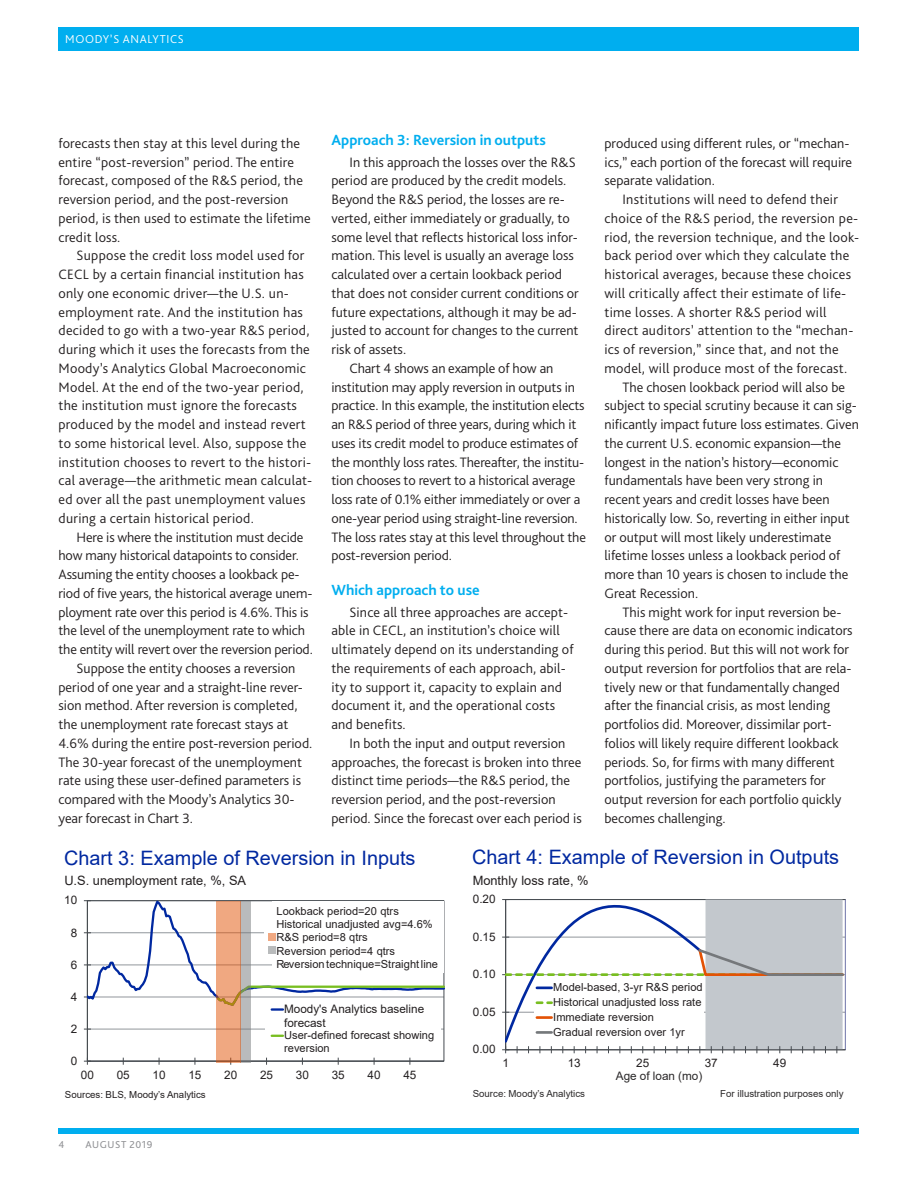
<style>
.page{position:relative;width:918px;height:1188px;background:#fff}
.page>*{position:absolute;margin:0;border:0;box-sizing:border-box;transform-origin:0 0}
.t1{font:19.8px "Arial";color:#0028a0}
.A-Subhead{font:700 15.3px "Bliss Pro";color:#00aeef}
.A-Body{font:300 14.25px/18.8px "Bliss Pro";color:#231f20}
.A-Body-2{font:300 14.25px/18.8px "Bliss Pro";letter-spacing:.02em;color:#231f20}
.t2{font:12.9px "Arial";color:#231f20}
.t3{font:300 12px "Bliss Pro";letter-spacing:.055em;color:#fff}
.t4{font:11.7px/13.5px "Arial";color:#231f20}
.t5{font:11.7px "Arial";color:#2b292a}
.t6{font:11.1px/13.4px "Arial";color:#231f20}
.t7{font:10.5px "Bliss Pro";letter-spacing:.05em;color:#919295}
.t8{font:9.75px "Arial";color:#2b292a}
.t9{font:9.75px "Arial";color:#231f20}
</style>
<div class="page">
<div style="left:58px;top:27px;width:802px;height:24px;background:#00aeef"></div>
<div style="left:58px;top:1128px;width:802px;height:6px;background:#00aeef"></div>
<hr style="left:845px;top:900px;width:1px;height:150px;background:#898dbe">
<svg style="left:502px;top:899px;width:343px;height:154px"></svg>
<hr style="left:537px;top:1016px;width:15px;height:3px;background:#e35205">
<hr style="left:537px;top:1031px;width:15px;height:3px;background:#75787b">
<hr style="left:87px;top:1029px;width:357px;height:1px;background:#91969b">
<hr style="left:87px;top:901px;width:1px;height:160px;background:#464b50">
<hr style="left:87px;top:1061px;width:357px;height:1px;background:#464b50">
<svg style="left:84px;top:1058px;width:7px;height:7px"></svg>
<div style="left:265px;top:1003px;width:175px;height:52px;background:#fff"></div>
<svg style="left:84px;top:900px;width:360px;height:111px"></svg>
<svg style="left:272px;top:1035px;width:11px;height:2px"></svg>
<div style="left:272px;top:902px;width:172px;height:71px;background:#fff"></div>
<div style="left:240px;top:901px;width:11px;height:161px;background:#75787b;opacity:.5"></div>
<div style="left:265px;top:929px;width:7px;height:14px;background:#fff"></div>
<div style="left:216px;top:901px;width:24px;height:161px;background:#e35205;opacity:.5"></div>
<div style="left:268px;top:934px;width:7px;height:7px;background:#f0a881"></div>
<div style="left:268px;top:947px;width:7px;height:7px;background:#b9bbbc"></div>
<p class="t3" style="left:65px;top:31px;width:120px">MOODY’S ANALYTICS</p>
<p class="A-Body" style="left:58px;top:133px;width:254px">forecasts then stay at this level during the entire “post-reversion” period. The entire forecast, composed of the R&amp;S period, the reversion period, and the post-reversion period, is then used to estimate the lifetime credit loss.</p>
<p class="A-Body-2" style="left:58px;top:246px;width:255px;text-indent:18px">Suppose the credit loss model used for CECL by a certain financial institution has only one economic driver—the U.S. un&shy;employment rate. And the institution has decided to go with a two-year R&amp;S period, during which it uses the forecasts from the Moody’s Analytics Global Macroeconomic Model. At the end of the two-year period, the institution must ignore the forecasts produced by the model and instead revert to some historical level. Also, suppose the institution chooses to revert to the histori&shy;cal average—the arithmetic mean calculat&shy;ed over all the past unemployment values during a certain historical period.</p>
<p class="A-Body" style="left:58px;top:527px;width:256px;text-indent:18px">Here is where the institution must decide how many historical datapoints to consider.<br>Assuming the entity chooses a lookback pe&shy;riod of five years, the historical average unem&shy;ployment rate over this period is 4.6%. This is the level of the unemployment rate to which the entity will revert over the reversion period.</p>
<p class="A-Body" style="left:58px;top:658px;width:255px;text-indent:18px">Suppose the entity chooses a reversion period of one year and a straight-line rever&shy;sion method. After reversion is completed, the unemployment rate forecast stays at 4.6% during the entire post-reversion period.<br>The 30-year forecast of the unemployment rate using these user-defined parameters is compared with the Moody’s Analytics 30- year forecast in Chart 3.</p>
<p class="A-Subhead" style="left:332px;top:130px;width:216px">Approach 3: Reversion in outputs</p>
<p class="A-Body" style="left:332px;top:152px;width:249px;text-indent:18px">In this approach the losses over the R&amp;S period are produced by the credit models.<br>Beyond the R&amp;S period, the losses are re&shy;verted, either immediately or gradually, to some level that reflects historical loss infor&shy;mation. This level is usually an average loss calculated over a certain lookback period that does not consider current conditions or future expectations, although it may be ad&shy;justed to account for changes to the current risk of assets.</p>
<p class="A-Body" style="left:332px;top:358px;width:256px;text-indent:18px">Chart 4 shows an example of how an institution may apply reversion in outputs in practice. In this example, the institution elects an R&amp;S period of three years, during which it uses its credit model to produce estimates of the monthly loss rates. Thereafter, the institu&shy;tion chooses to revert to a historical average loss rate of 0.1% either immediately or over a one-year period using straight-line reversion.<br>The loss rates stay at this level throughout the post-reversion period.</p>
<p class="A-Subhead" style="left:332px;top:580px;width:150px">Which approach to use</p>
<p class="A-Body" style="left:332px;top:602px;width:244px;text-indent:18px">Since all three approaches are accept&shy;able in CECL, an institution’s choice will ultimately depend on its understanding of the requirements of each approach, abil&shy;ity to support it, capacity to explain and document it, and the operational costs and benefits.</p>
<p class="A-Body" style="left:332px;top:733px;width:252px;text-indent:18px">In both the input and output reversion approaches, the forecast is broken into three distinct time periods—the R&amp;S period, the reversion period, and the post-reversion period. Since the forecast over each period is</p>
<p class="A-Body" style="left:604px;top:133px;width:249px">produced using different rules, or “mechan&shy;ics,” each portion of the forecast will require separate validation.</p>
<p class="A-Body-2" style="left:604px;top:190px;width:256px;text-indent:18px">Institutions will need to defend their choice of the R&amp;S period, the reversion pe&shy;riod, the reversion technique, and the look&shy;back period over which they calculate the historical averages, because these choices will critically affect their estimate of life&shy;time losses. A shorter R&amp;S period will direct auditors’ attention to the “mechan&shy;ics of reversion,” since that, and not the model, will produce most of the forecast.</p>
<p class="A-Body" style="left:604px;top:377px;width:256px;text-indent:18px">The chosen lookback period will also be subject to special scrutiny because it can sig&shy;nificantly impact future loss estimates. Given the current U.S. economic expansion—the longest in the nation’s history—economic fundamentals have been very strong in recent years and credit losses have been historically low. So, reverting in either input or output will most likely underestimate lifetime losses unless a lookback period of more than 10 years is chosen to include the Great Recession.</p>
<p class="A-Body" style="left:604px;top:602px;width:250px;text-indent:18px">This might work for input reversion be&shy;cause there are data on economic indicators during this period. But this will not work for output reversion for portfolios that are rela&shy;tively new or that fundamentally changed after the financial crisis, as most lending portfolios did. Moreover, dissimilar port&shy;folios will likely require different lookback periods. So, for firms with many different portfolios, justifying the parameters for output reversion for each portfolio quickly becomes challenging.</p>
<p class="t1" style="left:64px;top:844px;width:353px">Chart 3: Example of Reversion in Inputs</p>
<p class="t2" style="left:64px;top:872px;width:183px">U.S. unemployment rate, %, SA</p>
<p class="t4" style="left:64px;top:893px;width:15px">10</p>
<p class="t4" style="left:71px;top:926px;width:8px">8</p>
<p class="t4" style="left:71px;top:958px;width:8px">6</p>
<p class="t4" style="left:71px;top:990px;width:8px">4</p>
<p class="t4" style="left:71px;top:1022px;width:8px">2</p>
<p class="t4" style="left:71px;top:1054px;width:8px">0</p>
<p class="t6" style="left:276px;top:904px;width:163px">Lookback period=20 qtrs<br>Historical unadjusted avg=4.6%<br>R&amp;S period=8 qtrs<br>Reversion period=4 qtrs<br>Reversiontechnique=Straight line</p>
<p class="t4" style="left:284px;top:1002px;width:142px">Moody's Analytics baseline forecast</p>
<p class="t6" style="left:284px;top:1029px;width:152px;line-height:12.8px">User-defined forecast showing reversion</p>
<p class="t4" style="left:81px;top:1068px;width:15px">00</p>
<p class="t4" style="left:117px;top:1068px;width:15px">05</p>
<p class="t4" style="left:153px;top:1068px;width:15px">10</p>
<p class="t4" style="left:188px;top:1068px;width:15px">15</p>
<p class="t4" style="left:224px;top:1068px;width:15px">20</p>
<p class="t4" style="left:260px;top:1068px;width:15px">25</p>
<p class="t4" style="left:296px;top:1068px;width:15px">30</p>
<p class="t4" style="left:332px;top:1068px;width:15px">35</p>
<p class="t4" style="left:368px;top:1068px;width:15px">40</p>
<p class="t4" style="left:403px;top:1068px;width:15px">45</p>
<p class="t9" style="left:65px;top:1088px;width:142px">Sources: BLS, Moody’s Analytics</p>
<p class="t7" style="left:58px;top:1138px;width:7px">4</p>
<p class="t7" style="left:85px;top:1138px;width:68px">AUGUST 2019</p>
<p class="t1" style="left:472px;top:843px;width:368px">Chart 4: Example of Reversion in Outputs</p>
<p class="t2" style="left:473px;top:872px;width:117px">Monthly loss rate, %</p>
<p class="t4" style="left:473px;top:892px;width:24px">0.20</p>
<p class="t4" style="left:473px;top:930px;width:24px">0.15</p>
<p class="t4" style="left:473px;top:967px;width:24px">0.10</p>
<p class="t4" style="left:473px;top:1005px;width:24px">0.05</p>
<p class="t4" style="left:473px;top:1043px;width:24px">0.00</p>
<p class="t6" style="left:553px;top:980px;width:151px;line-height:14.9px">Model-based, 3-yr R&amp;S period<br>Historical unadjusted loss rate<br>Immediate reversion<br>Gradual reversion over 1yr</p>
<p class="t4" style="left:502px;top:1056px;width:8px">1</p>
<p class="t4" style="left:568px;top:1056px;width:15px">13</p>
<p class="t4" style="left:636px;top:1056px;width:15px">25</p>
<p class="t4" style="left:705px;top:1056px;width:15px">37</p>
<p class="t4" style="left:773px;top:1056px;width:15px">49</p>
<p class="t5" style="left:616px;top:1068px;width:88px">Age of loan (mo)</p>
<p class="t8" style="left:473px;top:1087px;width:114px">Source: Moody’s Analytics</p>
<p class="t8" style="left:720px;top:1087px;width:125px">For illustration purposes only</p>
</div>
